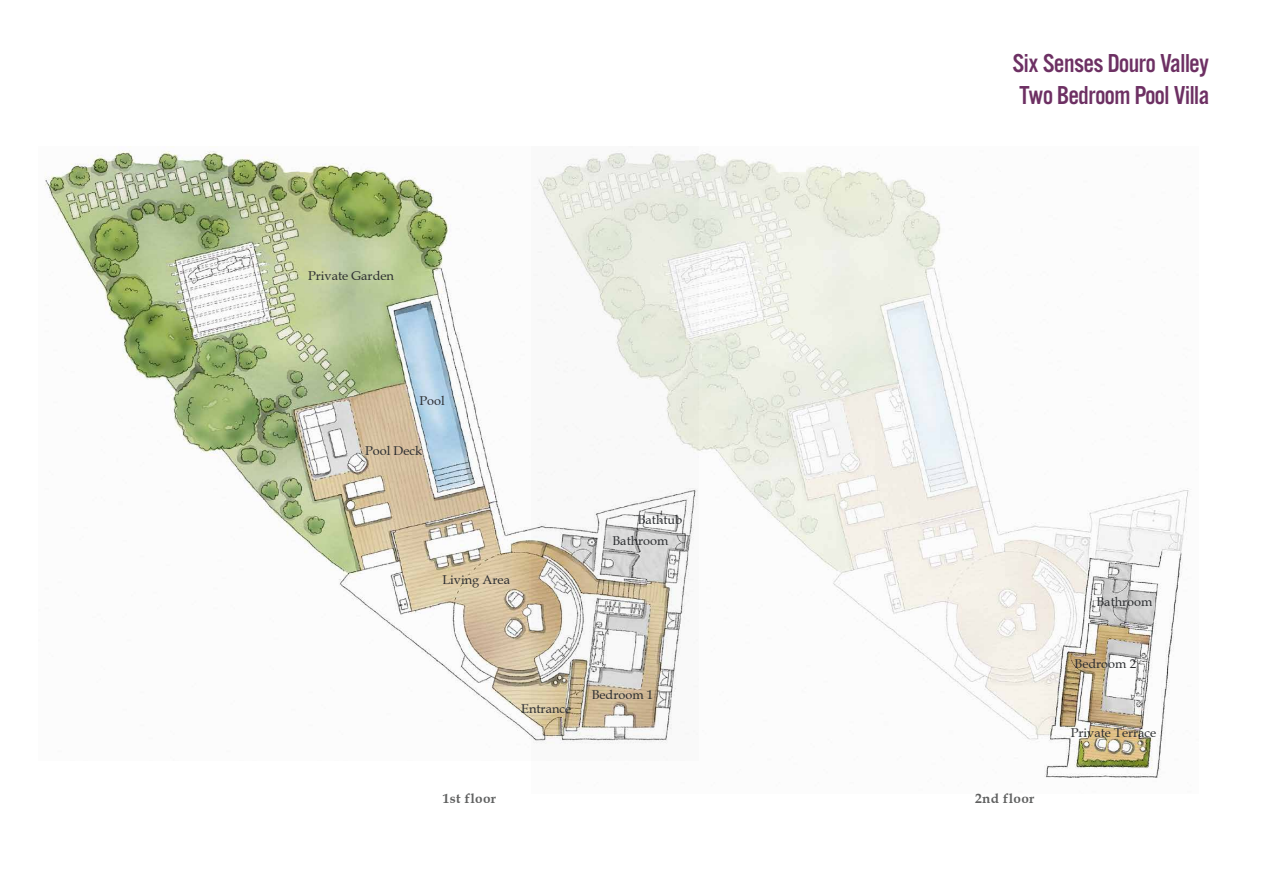
<style>
.page{position:relative;width:1263px;height:893px;background:#fff}
.page>*{position:absolute;margin:0;border:0;box-sizing:border-box;transform-origin:0 0}
.t1{font:27px/32.4px "Alternate Gothic No 3";letter-spacing:.01em;color:#6d3063}
.t2{font:700 13.5px "Book Antiqua";letter-spacing:.025em;color:#5f6060}
.t3{font:12.75px "Book Antiqua";color:#2b2d30}
</style>
<div class="page">
<img style="left:45px;top:150px;width:486px;height:589px">
<img style="left:531px;top:151px;width:658px;height:627px">
<p class="t3" style="left:308px;top:268px;width:87px">Private Garden</p>
<p class="t3" style="left:419px;top:392px;width:27px">Pool</p>
<p class="t3" style="left:365px;top:443px;width:59px">Pool Deck</p>
<p class="t3" style="left:442px;top:572px;width:69px">Living Area</p>
<p class="t3" style="left:638px;top:512px;width:46px">Bathtub</p>
<p class="t3" style="left:612px;top:533px;width:57px">Bathroom</p>
<p class="t3" style="left:521px;top:701px;width:51px">Entrance</p>
<p class="t3" style="left:592px;top:686px;width:63px">Bedroom 1</p>
<h1 class="t1" style="left:1013px;top:49px;width:198px">Six Seฟnses Douro Valley<br>Two Bedroom Pool Villa</h1>
<p class="t3" style="left:1096px;top:593px;width:57px">Bathroom</p>
<p class="t3" style="left:1074px;top:656px;width:63px">Bedroom 2</p>
<p class="t3" style="left:1071px;top:725px;width:87px">Private Terrace</p>
<p class="t2" style="left:443px;top:791px;width:55px">1st floor</p>
<p class="t2" style="left:975px;top:791px;width:61px">2nd floor</p>
</div>
